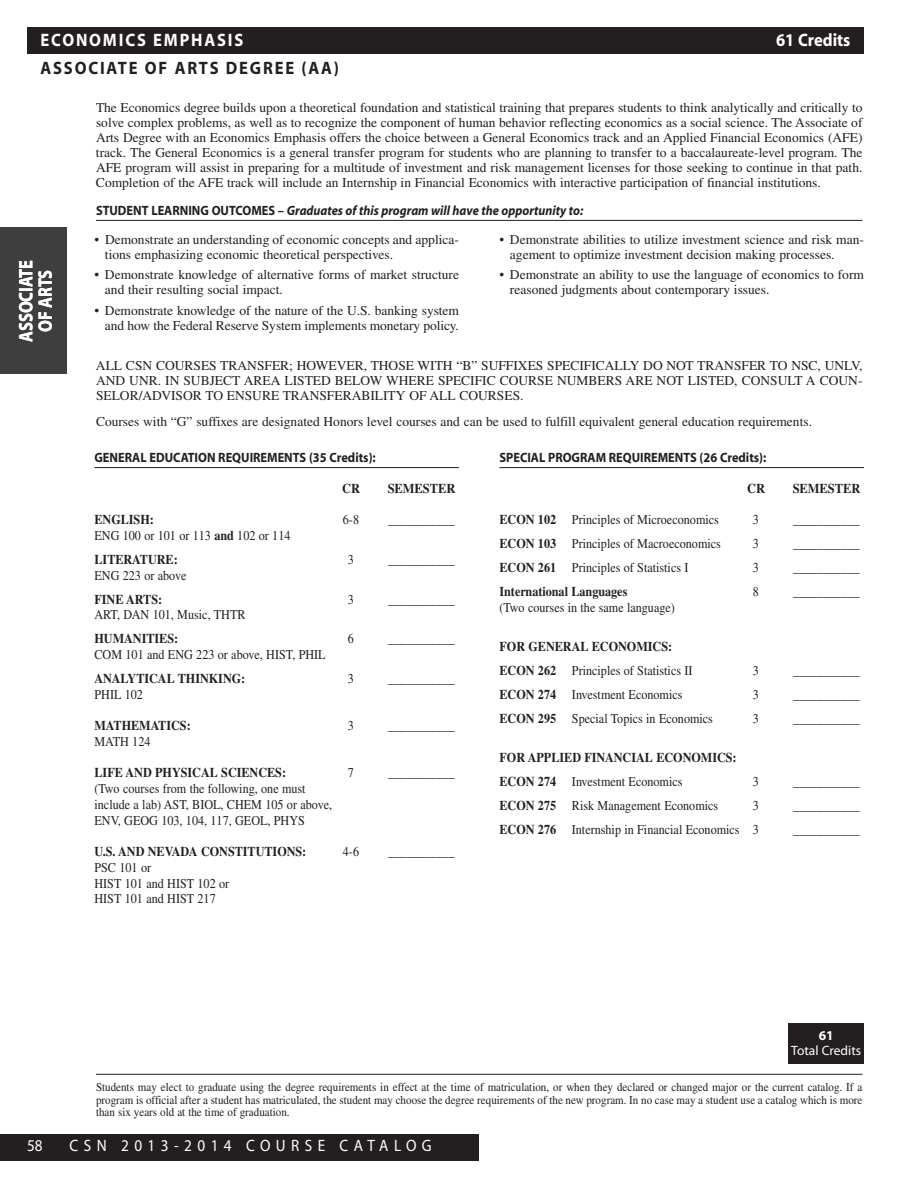
<style>
.page{position:relative;width:918px;height:1188px;background:#fff}
.page>*{position:absolute;margin:0;border:0;box-sizing:border-box;transform-origin:0 0}
.t1{font:700 19.5px/19.5px "Myriad";color:#fff;text-align:center;scale:.85 1}
.t2{font:700 18px "Myriad";letter-spacing:.11em;color:#231f20;scale:.92 1}
.t3{font:700 18px "Myriad";letter-spacing:.11em;color:#fff;scale:.92 1}
.t4{font:700 18px "Myriad";color:#fff;scale:.92 1}
.t5{font:16.5px "Myriad";letter-spacing:.36em;color:#fff;scale:.92 1}
.t6{font:13.5px/15px "Times";color:#231f20}
.t7{font:13.5px/15.8px "Times";color:#231f20;scale:.9 1}
.t8{font:700 13.5px/23.9px "Times";color:#231f20;scale:.9 1}
.t9{font:700 13.5px "Myriad";color:#231f20;scale:.92 1}
.t10{font:italic 700 13.5px "Myriad";color:#231f20;scale:.92 1}
.t11{font:700 13.5px "Times";color:#231f20;scale:.92 1}
.t12{font:13.5px "Myriad";color:#fff}
.t13{font:700 13.5px "Myriad";color:#fff}
.t14{font:12px/12.8px "Times";color:#231f20;text-align:justify;scale:.92 1}
.s1{font-style:normal}
.s2{font-weight:700}
.s3{font-weight:400}
</style>
<div class="page">
<div style="left:27px;top:27px;width:837px;height:27px;background:#231f20"></div>
<div style="left:0;top:228px;width:68px;height:146px;background:#3e3e3f"></div>
<div style="left:0;top:1134px;width:479px;height:27px;background:#231f20"></div>
<hr style="left:96px;top:1074px;width:766px;height:1px;background:#231f20">
<div style="left:788px;top:1024px;width:76px;height:40px;background:#231f20"></div>
<hr style="left:94px;top:467px;width:365px;height:1px;background:#231f20">
<hr style="left:500px;top:467px;width:364px;height:1px;background:#231f20">
<hr style="left:96px;top:220px;width:766px;height:1px;background:#231f20">
<h2 class="t3" style="left:41px;top:33px;width:222px">ECONOMICS EMPHASIS</h2>
<h2 class="t4" style="left:776px;top:33px;width:82px">61 Credits</h2>
<h2 class="t2" style="left:41px;top:61px;width:326px">ASSOCIATE OF ARTS DEGREE (AA)</h2>
<h1 class="t1" style="left:18px;top:342px;width:99px;rotate:-90deg">ASSOCIATE<br>OF ARTS</h1>
<p class="t6" style="left:96px;top:102px;width:768px;text-align:justify">The Economics degree builds upon a theoretical foundation and statistical training that prepares students to think analytically and critically to solve complex problems, as well as to recognize the component of human behavior reflecting economics as a social science. The Associate of Arts Degree with an Economics Emphasis offers the choice between a General Economics track and an Applied Financial Economics (AFE) track. The General Economics is a general transfer program for students who are planning to transfer to a baccalaureate-level program. The AFE program will assist in preparing for a multitude of investment and risk management licenses for those seeking to continue in that path.<br>Completion of the AFE track will include an Internship in Financial Economics with interactive participation of financial institutions.</p>
<p class="t10" style="left:96px;top:205px;width:531px"><span class="s1">STUDENT LEARNING OUTCOMES –</span> Graduates of this program will have the opportunity to:</p>
<p class="t6" style="left:105px;top:233px;width:356px;text-indent:-10px">• Demonstrate an understanding of economic concepts and applica&shy;tions emphasizing economic theoretical perspectives.</p>
<p class="t6" style="left:105px;top:269px;width:356px;text-indent:-10px">• Demonstrate knowledge of alternative forms of market structure and their resulting social impact.</p>
<p class="t6" style="left:94px;top:304px;width:366px;text-align:right">• Demonstrate knowledge of the nature of the U.S. banking system and how the Federal Reserve System implements monetary policy.</p>
<p class="t6" style="left:510px;top:233px;width:356px;text-indent:-10px">• Demonstrate abilities to utilize investment science and risk man&shy;agement to optimize investment decision making processes.</p>
<p class="t6" style="left:510px;top:269px;width:356px;text-indent:-10px">• Demonstrate an ability to use the language of economics to form reasoned judgments about contemporary issues.</p>
<p class="t6" style="left:96px;top:360px;width:768px;text-align:justify">ALL CSN COURSES TRANSFER; HOWEVER, THOSE WITH “B” SUFFIXES SPECIFICALLY DO NOT TRANSFER TO NSC, UNLV, AND UNR. IN SUBJECT AREA LISTED BELOW WHERE SPECIFIC COURSE NUMBERS ARE NOT LISTED, CONSULT A COUN-SELOR/ADVISOR TO ENSURE TRANSFERABILITY OF ALL COURSES.</p>
<p class="t6" style="left:96px;top:415px;width:718px">Courses with “G” suffixes are designated Honors level courses and can be used to fulfill equivalent general education requirements.</p>
<p class="t9" style="left:95px;top:452px;width:307px">GENERAL EDUCATION REQUIREMENTS (35 Credits):</p>
<p class="t11" style="left:342px;top:484px;width:21px">CR</p>
<p class="t11" style="left:388px;top:484px;width:75px">SEMESTER</p>
<p class="t8" style="left:95px;top:509px;width:67px">ENGLISH:</p>
<p class="t7" style="left:343px;top:513px;width:19px">6-8</p>
<p class="t7" style="left:388px;top:513px;width:76px">___________</p>
<p class="t7" style="left:95px;top:525px;width:219px;line-height:23.9px">ENG 100 or 101 or 113 <span class="s2">and</span> 102 or 114<br><span class="s2">LITERATURE:</span></p>
<p class="t7" style="left:348px;top:553px;width:8px">3</p>
<p class="t7" style="left:388px;top:553px;width:76px">___________</p>
<p class="t7" style="left:95px;top:569px;width:104px">ENG 223 or above</p>
<p class="t8" style="left:95px;top:588px;width:77px">FINE ARTS:</p>
<p class="t7" style="left:348px;top:593px;width:8px">3</p>
<p class="t7" style="left:95px;top:608px;width:169px">ART, DAN 101, Music, THTR</p>
<p class="t8" style="left:95px;top:628px;width:94px">HUMANITIES:</p>
<p class="t7" style="left:348px;top:632px;width:8px">6</p>
<p class="t7" style="left:95px;top:648px;width:258px">COM 101 and ENG 223 or above, HIST, PHIL</p>
<p class="t8" style="left:95px;top:668px;width:169px">ANALYTICAL THINKING:</p>
<p class="t7" style="left:348px;top:672px;width:8px">3</p>
<p class="t7" style="left:95px;top:688px;width:55px">PHIL 102</p>
<p class="t8" style="left:95px;top:715px;width:108px">MATHEMATICS:</p>
<p class="t7" style="left:348px;top:719px;width:8px">3</p>
<p class="t7" style="left:95px;top:735px;width:64px">MATH 124</p>
<p class="t8" style="left:95px;top:762px;width:214px">LIFE AND PHYSICAL SCIENCES:</p>
<p class="t7" style="left:348px;top:766px;width:8px">7</p>
<p class="t7" style="left:95px;top:782px;width:266px">(Two courses from the following, one must include a lab) AST, BIOL, CHEM 105 or above,<br>ENV, GEOG 103, 104, 117, GEOL, PHYS</p>
<p class="t8" style="left:95px;top:841px;width:237px">U.S. AND NEVADA CONSTITUTIONS:</p>
<p class="t7" style="left:343px;top:845px;width:19px">4-6</p>
<p class="t7" style="left:95px;top:861px;width:151px">PSC 101 or<br>HIST 101 and HIST 102 or<br>HIST 101 and HIST 217</p>
<p class="t7" style="left:388px;top:593px;width:76px">___________</p>
<p class="t7" style="left:388px;top:632px;width:76px">___________</p>
<p class="t7" style="left:388px;top:672px;width:76px">___________</p>
<p class="t7" style="left:388px;top:719px;width:76px">___________</p>
<p class="t7" style="left:388px;top:766px;width:76px">___________</p>
<p class="t7" style="left:388px;top:845px;width:76px">___________</p>
<p class="t9" style="left:500px;top:452px;width:292px">SPECIAL PROGRAM REQUIREMENTS (26 Credits):</p>
<p class="t11" style="left:747px;top:484px;width:21px">CR</p>
<p class="t11" style="left:793px;top:484px;width:75px">SEMESTER</p>
<p class="t7" style="left:500px;top:513px;width:245px"><span class="s2">ECON 102</span> Principles of Microeconomics</p>
<p class="t7" style="left:753px;top:513px;width:8px">3</p>
<p class="t7" style="left:793px;top:513px;width:76px">___________</p>
<p class="t7" style="left:500px;top:537px;width:248px"><span class="s2">ECON 103</span> Principles of Macroeconomics</p>
<p class="t7" style="left:753px;top:537px;width:8px">3</p>
<p class="t7" style="left:793px;top:537px;width:76px">___________</p>
<p class="t7" style="left:500px;top:561px;width:212px"><span class="s2">ECON 261</span> Principles of Statistics I</p>
<p class="t7" style="left:753px;top:561px;width:8px">3</p>
<p class="t7" style="left:793px;top:561px;width:76px">___________</p>
<p class="t8" style="left:500px;top:581px;width:144px">International Languages</p>
<p class="t7" style="left:753px;top:585px;width:8px">8</p>
<p class="t7" style="left:793px;top:585px;width:76px">___________</p>
<p class="t7" style="left:500px;top:601px;width:196px">(Two courses in the same language)</p>
<p class="t8" style="left:500px;top:636px;width:216px">FOR GENERAL ECONOMICS:<br>ECON 262 <span class="s3">Principles of Statistics II</span></p>
<p class="t7" style="left:753px;top:664px;width:8px">3</p>
<p class="t7" style="left:793px;top:664px;width:76px">___________</p>
<p class="t7" style="left:500px;top:688px;width:205px"><span class="s2">ECON 274</span> Investment Economics</p>
<p class="t7" style="left:753px;top:688px;width:8px">3</p>
<p class="t7" style="left:500px;top:712px;width:239px"><span class="s2">ECON 295</span> Special Topics in Economics</p>
<p class="t7" style="left:753px;top:712px;width:8px">3</p>
<p class="t8" style="left:500px;top:747px;width:265px">FOR APPLIED FINANCIAL ECONOMICS:<br>ECON 274 <span class="s3">Investment Economics</span></p>
<p class="t7" style="left:753px;top:775px;width:8px">3</p>
<p class="t7" style="left:500px;top:799px;width:245px"><span class="s2">ECON 275</span> Risk Management Economics</p>
<p class="t7" style="left:753px;top:799px;width:8px">3</p>
<p class="t7" style="left:793px;top:688px;width:76px">___________</p>
<p class="t7" style="left:793px;top:712px;width:76px">___________</p>
<p class="t7" style="left:793px;top:775px;width:76px">___________</p>
<p class="t7" style="left:793px;top:799px;width:76px">___________</p>
<p class="t7" style="left:500px;top:823px;width:290px"><span class="s2">ECON 276</span> Internship in Financial Economics 3</p>
<p class="t7" style="left:793px;top:823px;width:76px">___________</p>
<p class="t13" style="left:819px;top:1030px;width:16px">61</p>
<p class="t12" style="left:791px;top:1045px;width:71px">Total Credits</p>
<p class="t14" style="left:96px;top:1082px;width:835px">Students may elect to graduate using the degree requirements in effect at the time of matriculation, or when they declared or changed major or the current catalog. If a program is official after a student has matriculated, the student may choose the degree requirements of the new program. In no case may a student use a catalog which is more than six years old at the time of graduation.</p>
<p class="t5" style="left:27px;top:1139px;width:18px">58</p>
<p class="t5" style="left:70px;top:1139px;width:395px">CSN 2013-2014 COURSE CATALOG</p>
</div>
